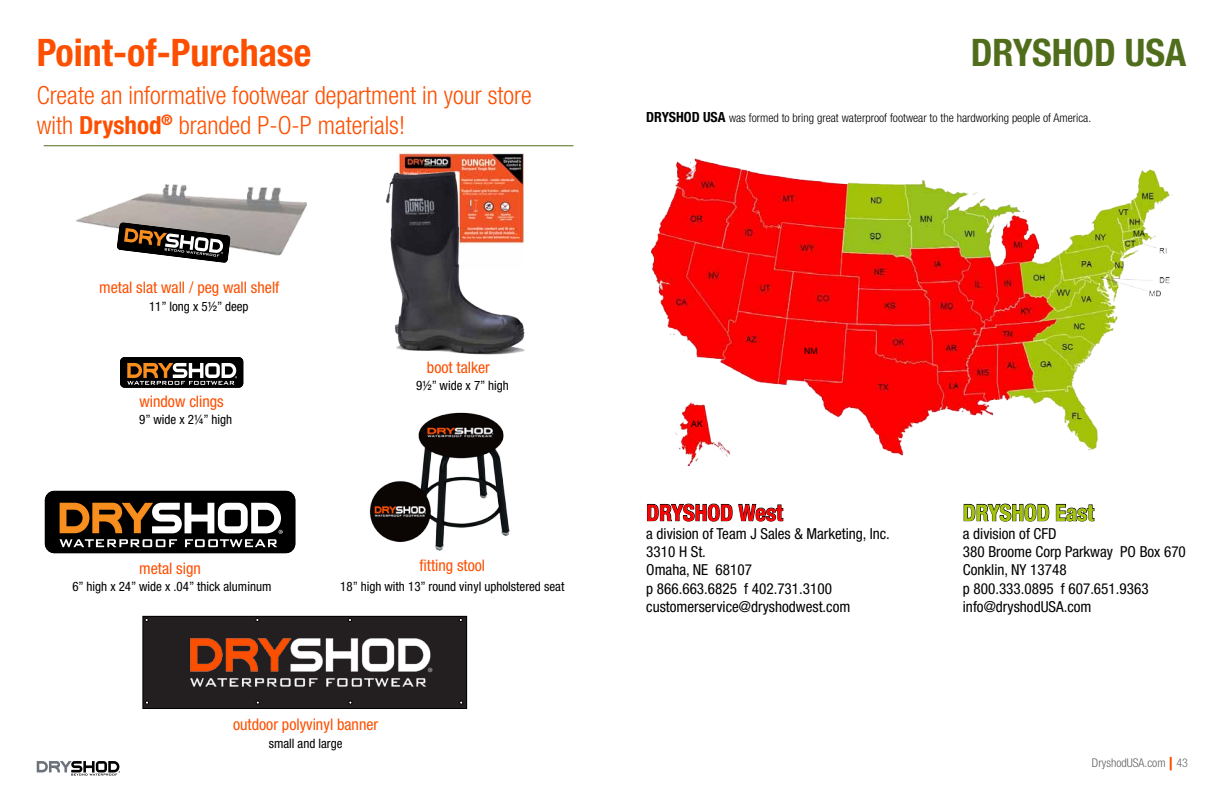
<style>
.page{position:relative;width:1224px;height:792px;background:#fff}
.page>*{position:absolute;margin:0;border:0;box-sizing:border-box;transform-origin:0 0}
.t1{font:700 condensed 38px "Helvetica Neue";color:#fd4f00}
.t2{font:700 condensed 38px "Helvetica Neue";color:#506d1b}
.t3{font:300 condensed 25px/30px "Helvetica Neue";color:#fd4f00}
.t4{font:700 condensed 22.8px "Helvetica Neue";color:#fe0000}
.t5{font:700 condensed 22.8px "Helvetica Neue";color:#a3c30a}
.t6{font:condensed 16px "Helvetica Neue";color:#fd4f00}
.t7{font:condensed 15.2px/18.2px "Helvetica Neue";color:#000}
.t8{font:condensed 13px "Helvetica Neue";color:#000}
.t9{font:300 condensed 12px "Helvetica Neue";color:#000}
.t10{font:300 condensed 12px "Helvetica Neue";color:#5f6062}
.t11{font:8.7px "Arial";color:#000}
.s1{font-weight:700}
.s2{font-style:inherit}
.s3{font-weight:700;font-size:14px}
.s4{color:#6b6c6f}
</style>
<div class="page">
<svg style="left:37px;top:761px;width:83px;height:15px"></svg>
<svg style="left:1170px;top:757px;width:2px;height:13px"></svg>
<hr style="left:44px;top:146px;width:529px;height:1px;background:#506d1b">
<svg style="left:45px;top:491px;width:250px;height:62px"></svg>
<img style="left:369px;top:412px;width:141px;height:139px">
<svg style="left:120px;top:357px;width:123px;height:31px;background:#4a4035"></svg>
<img style="left:76px;top:184px;width:231px;height:72px">
<svg style="left:117px;top:222px;width:114px;height:41px"></svg>
<div style="left:143px;top:616px;width:324px;height:93px;background:#231f20"></div>
<div style="left:143px;top:616px;width:324px;height:93px;border:1px solid #000"></div>
<svg style="left:145px;top:701px;width:4px;height:4px"></svg>
<svg style="left:145px;top:618px;width:4px;height:4px"></svg>
<svg style="left:256px;top:701px;width:4px;height:4px"></svg>
<svg style="left:255px;top:618px;width:4px;height:4px"></svg>
<svg style="left:348px;top:701px;width:4px;height:4px"></svg>
<svg style="left:348px;top:618px;width:4px;height:4px"></svg>
<svg style="left:459px;top:701px;width:4px;height:4px"></svg>
<svg style="left:459px;top:618px;width:4px;height:4px"></svg>
<img style="left:190px;top:638px;width:243px;height:49px">
<img style="left:399px;top:153px;width:125px;height:13px">
<img style="left:386px;top:166px;width:139px;height:189px">
<svg style="left:647px;top:503px;width:136px;height:19px"></svg>
<svg style="left:964px;top:503px;width:85px;height:19px"></svg>
<svg style="left:1056px;top:504px;width:39px;height:18px"></svg>
<img style="left:651px;top:158px;width:519px;height:308px">
<h1 class="t1" style="left:37px;top:29px;width:276px">Point-of-Purchase</h1>
<h2 class="t3" style="left:37px;top:80px;width:497px">Create an informative footwear department in your store with <span class="s1">Dryshod</span><sup>®</sup> branded P-O-P materials!</h2>
<p class="t6" style="left:99px;top:278px;width:182px">metal slat wall / peg wall shelf</p>
<p class="t8" style="left:149px;top:299px;width:101px">11” long x 5½” deep</p>
<p class="t6" style="left:140px;top:392px;width:86px">window clings</p>
<p class="t8" style="left:139px;top:412px;width:94px">9” wide x 2¼” high</p>
<p class="t6" style="left:139px;top:559px;width:63px">metal sign</p>
<p class="t6" style="left:427px;top:358px;width:65px">boot talker</p>
<p class="t8" style="left:416px;top:378px;width:94px">9½” wide x 7” high</p>
<p class="t6" style="left:419px;top:556px;width:67px">fitting stool</p>
<p class="t8" style="left:72px;top:579px;width:201px">6” high x 24” wide x .04” thick aluminum</p>
<p class="t8" style="left:340px;top:579px;width:226px">18” high with 13” round vinyl upholstered seat</p>
<p class="t6" style="left:233px;top:716px;width:147px">outdoor polyvinyl banner</p>
<p class="t8" style="left:269px;top:736px;width:75px">small and large</p>
<h1 class="t2" style="left:971px;top:29px;width:217px">DRYSHOD <span class="s2">USA</span></h1>
<p class="t9" style="left:646px;top:110px;width:447px"><span class="s3">DRYSHOD USA</span> was formed to bring great waterproof footwear to the hardworking people of America.</p>
<p class="t11" style="left:691px;top:418px;width:13px">AK</p>
<p class="t11" style="left:804px;top:345px;width:15px">NM</p>
<h3 class="t4" style="left:646px;top:499px;width:138px">DRYSHOD West</h3>
<p class="t7" style="left:646px;top:524px;width:245px">a division of Team J Sales &amp; Marketing, Inc.<br>3310 H St.<br>Omaha, NE 68107<br>p 866.663.6825 f 402.731.3100 customerservice@dryshodwest.com</p>
<h3 class="t5" style="left:963px;top:499px;width:133px">DRYSHOD East</h3>
<p class="t7" style="left:963px;top:524px;width:225px">a division of CFD<br>380 Broome Corp Parkway PO Box 670<br>Conklin, NY 13748<br>p 800.333.0895 f 607.651.9363 info@dryshodUSA.com</p>
<p class="t10" style="left:1092px;top:756px;width:98px">DryshodUSA.com <span class="s4">43</span></p>
</div>
